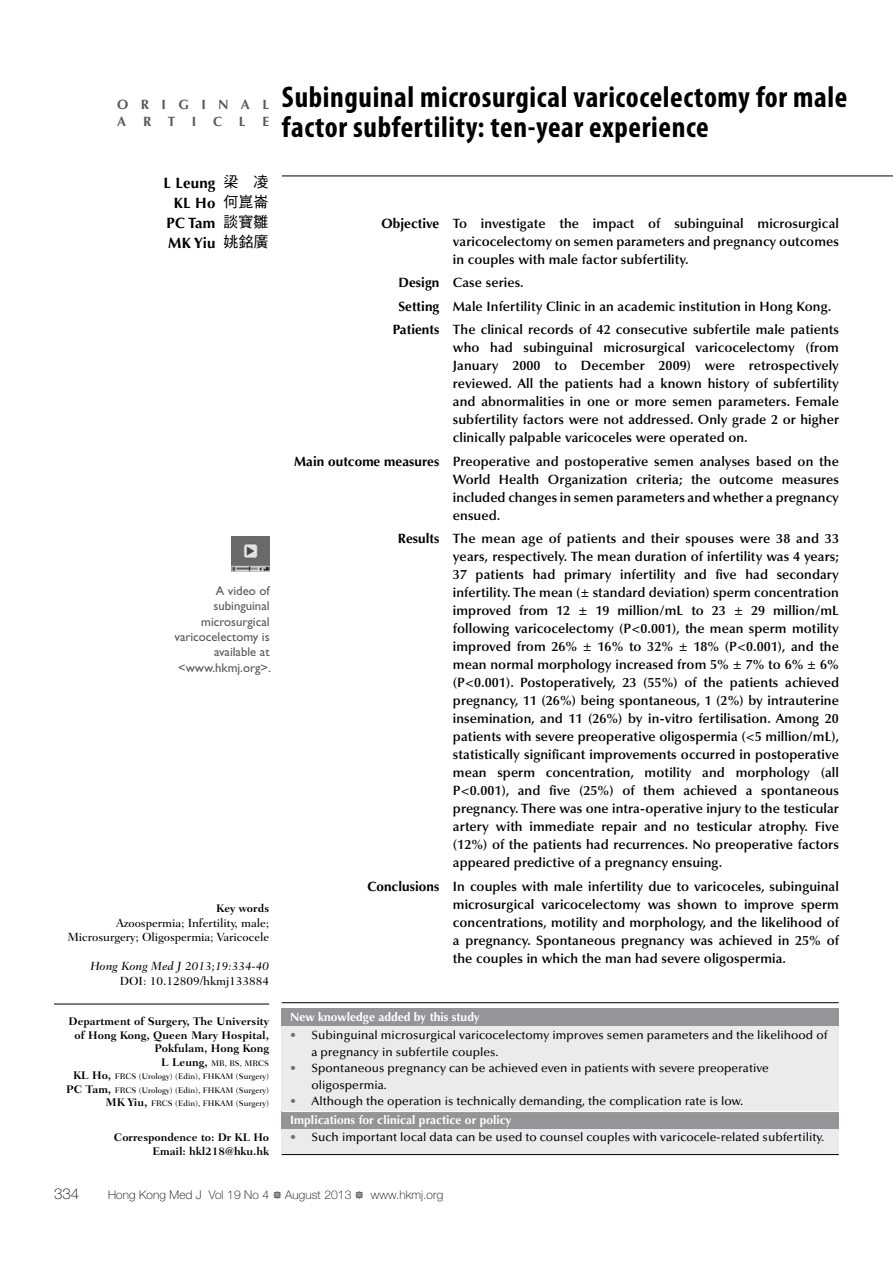
<style>
.page{position:relative;width:893px;height:1263px;background:#fff}
.page>*{position:absolute;margin:0;border:0;box-sizing:border-box;transform-origin:0 0}
.t1{font:700 condensed 30px/30px "Myriad Pro";letter-spacing:.02em;color:#000}
.t2{font:700 15px/20.1px "Optima";letter-spacing:.01em;color:#000;text-align:right}
.t3{font:15px/20.1px "DF Hei HK W5";color:#000;text-align:justify}
.t4{font:100 15px "Helvetica Neue";color:#000}
.t5{font:600 13.5px/18px "Optima";letter-spacing:.005em;color:#000;text-align:justify}
.t6{font:700 13.5px/16.2px "Optima";letter-spacing:.92em;color:#58595b}
.t7{font:12.75px/15.3px "Gill Sans";color:#58595b;text-align:right}
.t8{font:500 12px/16.5px "Optima";letter-spacing:.005em;color:#000}
.t9{font:500 12px/14.4px "Fairfield LH";letter-spacing:-.005em;color:#000;text-align:right}
.t10{font:100 12px "Helvetica Neue";letter-spacing:.01em;color:#000}
.t11{font:700 12px "Optima";letter-spacing:.005em;color:#fff}
.t12{font:italic 500 12px "Fairfield LH";color:#000}
.t13{font:700 11.25px/13.5px "Fairfield LH";letter-spacing:.005em;color:#000;text-align:right}
.t14{font:500 8.25px/13.5px "Fairfield LH";letter-spacing:.005em;color:#000;text-align:right}
.s1{font-weight:700;font-size:11.25px}
.s2{font-weight:700}
.s3{color:#6d6e71}
.s4{font-weight:700;color:#fff}
.s5{font-family:"Type Embellishments One Let Plain";font-weight:400}
</style>
<div class="page">
<hr style="left:282px;top:176px;width:611px;height:1px;background:#000">
<hr style="left:54px;top:1004px;width:215px;height:1px;background:#000">
<hr style="left:282px;top:1002px;width:557px;height:1px;background:#000">
<div style="left:282px;top:1008px;width:557px;height:146px;background:#ebebec"></div>
<div style="left:282px;top:1008px;width:557px;height:17px;background:#939598"></div>
<div style="left:282px;top:1112px;width:557px;height:17px;background:#939598"></div>
<hr style="left:282px;top:1111px;width:557px;height:1px;background:#fff">
<hr style="left:282px;top:1154px;width:557px;height:1px;background:#000">
<img style="left:232px;top:537px;width:38px;height:35px">
<p class="t6" style="left:117px;top:97px;width:153px">ORIGINAL<br>ARTICLE</p>
<h1 class="t1" style="left:282px;top:81px;width:567px">Subinguinal microsurgical varicocelectomy for male factor subfertility: ten-year experience</h1>
<p class="t2" style="left:164px;top:173px;width:53px">L Leung<br>KL Ho<br>PC Tam<br>MK Yiu</p>
<p class="t3" style="left:223px;top:171px;width:46px">梁 凌何崑崙談寶雛姚銘廣</p>
<p class="t7" style="left:174px;top:583px;width:98px">A video of subinguinal microsurgical varicocelectomy is available at &lt;www.hkmj.org&gt;.</p>
<p class="t13" style="left:216px;top:902px;width:54px">Key words</p>
<p class="t9" style="left:67px;top:915px;width:203px">Azoospermia; Infertility, male;<br>Microsurgery; Oligospermia; Varicocele</p>
<p class="t12" style="left:90px;top:959px;width:180px">Hong Kong Med J 2013;19:334-40</p>
<p class="t9" style="left:120px;top:973px;width:151px">DOI: 10.12809/hkmj133884</p>
<p class="t13" style="left:69px;top:1014px;width:202px">Department of Surgery, The University of Hong Kong, Queen Mary Hospital,<br>Pokfulam, Hong Kong</p>
<p class="t14" style="left:66px;top:1056px;width:204px"><span class="s1">L Leung,</span> MB, BS, MRCS<br><span class="s1">KL Ho,</span> FRCS (Urology) (Edin), FHKAM (Surgery)<br><span class="s1">PC Tam,</span> FRCS (Urology) (Edin), FHKAM (Surgery)<br><span class="s1">MK Yiu,</span> FRCS (Edin), FHKAM (Surgery)</p>
<p class="t13" style="left:114px;top:1131px;width:157px">Correspondence to: Dr KL Ho<br>Email: hkl218@hku.hk</p>
<p class="t5" style="left:453px;top:214px;width:388px;text-indent:-71px"><span class="s2">Objective</span> To investigate the impact of subinguinal microsurgical varicocelectomy on semen parameters and pregnancy outcomes in couples with male factor subfertility.</p>
<p class="t5" style="left:398px;top:274px;width:127px"><span class="s2">Design</span> Case series.</p>
<p class="t5" style="left:398px;top:297px;width:434px"><span class="s2">Setting</span> Male Infertility Clinic in an academic institution in Hong Kong.</p>
<p class="t5" style="left:393px;top:321px;width:447px"><span class="s2">Patients</span> The clinical records of 42 consecutive subfertile male patients</p>
<p class="t5" style="left:453px;top:339px;width:388px">who had subinguinal microsurgical varicocelectomy (from January 2000 to December 2009) were retrospectively reviewed. All the patients had a known history of subfertility and abnormalities in one or more semen parameters. Female subfertility factors were not addressed. Only grade 2 or higher clinically palpable varicoceles were operated on.</p>
<p class="t5" style="left:453px;top:452px;width:388px;text-indent:-159px"><span class="s2">Main outcome measures</span> Preoperative and postoperative semen analyses based on the World Health Organization criteria; the outcome measures included changes in semen parameters and whether a pregnancy ensued.</p>
<p class="t5" style="left:453px;top:530px;width:388px;text-indent:-55px"><span class="s2">Results</span> The mean age of patients and their spouses were 38 and 33 years, respectively. The mean duration of infertility was 4 years; 37 patients had primary infertility and five had secondary infertility. The mean (± standard deviation) sperm concentration improved from 12 ± 19 million/mL to 23 ± 29 million/mL following varicocelectomy (P&lt;0.001), the mean sperm motility improved from 26% ± 16% to 32% ± 18% (P&lt;0.001), and the mean normal morphology increased from 5% ± 7% to 6% ± 6% (P&lt;0.001). Postoperatively, 23 (55%) of the patients achieved pregnancy, 11 (26%) being spontaneous, 1 (2%) by intrauterine insemination, and 11 (26%) by in-vitro fertilisation. Among 20 patients with severe preoperative oligospermia (&lt;5 million/mL), statistically significant improvements occurred in postoperative mean sperm concentration, motility and morphology (all P&lt;0.001), and five (25%) of them achieved a spontaneous pregnancy. There was one intra-operative injury to the testicular artery with immediate repair and no testicular atrophy. Five (12%) of the patients had recurrences. No preoperative factors appeared predictive of a pregnancy ensuing.</p>
<p class="t5" style="left:453px;top:877px;width:388px;text-indent:-86px"><span class="s2">Conclusions</span> In couples with male infertility due to varicoceles, subinguinal microsurgical varicocelectomy was shown to improve sperm concentrations, motility and morphology, and the likelihood of a pregnancy. Spontaneous pregnancy was achieved in 25% of the couples in which the man had severe oligospermia.</p>
<p class="t11" style="left:290px;top:1010px;width:191px">New knowledge added by this study</p>
<p class="t8" style="left:311px;top:1027px;width:518px;text-indent:-21px"><span class="s3">•</span> Subinguinal microsurgical varicocelectomy improves semen parameters and the likelihood of a pregnancy in subfertile couples.</p>
<p class="t8" style="left:311px;top:1060px;width:459px;text-indent:-21px"><span class="s3">•</span> Spontaneous pregnancy can be achieved even in patients with severe preoperative oligospermia.</p>
<p class="t8" style="left:290px;top:1092px;width:455px;line-height:18.6px"><span class="s3">•</span> Although the operation is technically demanding, the complication rate is low.<br><span class="s4">Implications for clinical practice or policy</span></p>
<p class="t8" style="left:290px;top:1129px;width:536px"><span class="s3">•</span> Such important local data can be used to counsel couples with varicocele-related subfertility.</p>
<p class="t4" style="left:54px;top:1186px;width:27px">334</p>
<p class="t10" style="left:108px;top:1188px;width:337px">Hong Kong Med J Vol 19 No 4 <span class="s5">#</span> August 2013 <span class="s5">#</span> www.hkmj.org</p>
</div>
